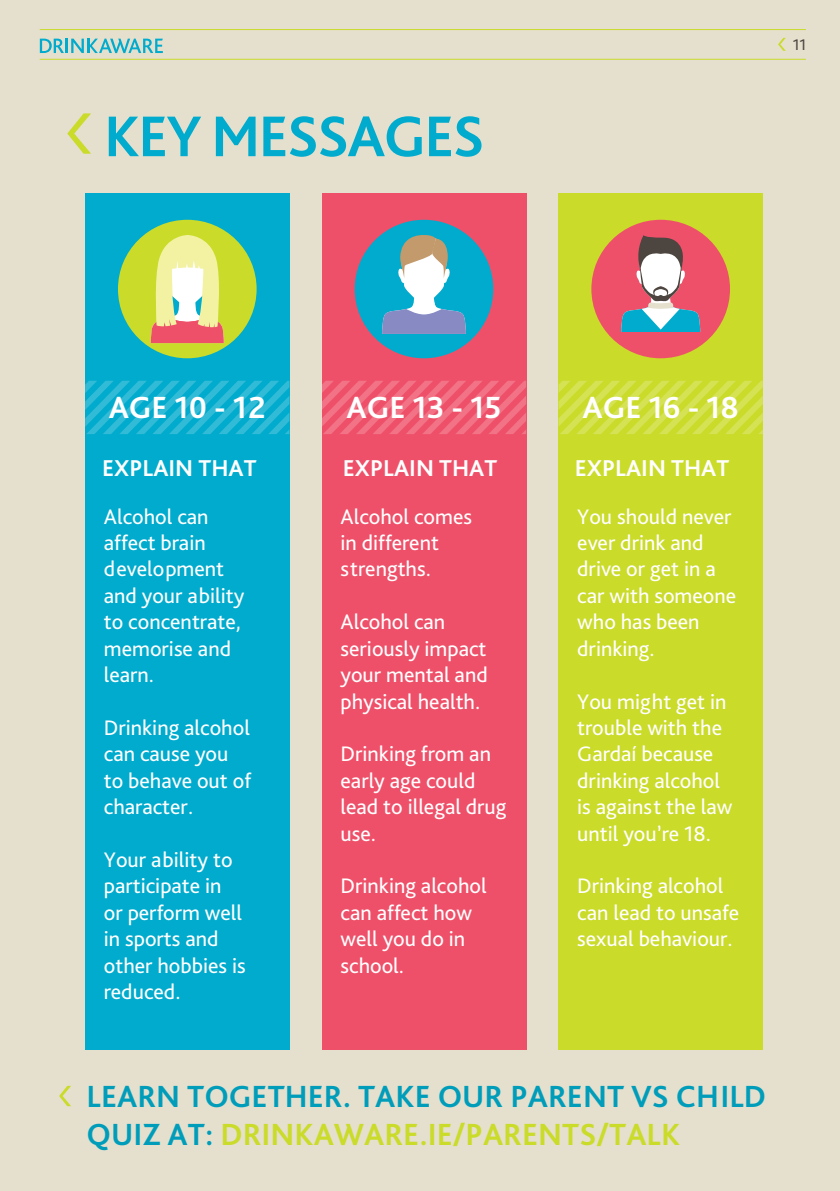
<style>
.page{position:relative;width:840px;height:1191px;background:#fff}
.page>*{position:absolute;margin:0;border:0;box-sizing:border-box;transform-origin:0 0}
.t1{font:700 60px "Bliss Pro";letter-spacing:-.03em;color:#00abcd}
.t2{font:700 32px/38.4px "Bliss Pro";color:#009dba}
.t3{font:700 32px "Bliss Pro";color:#fff}
.t4{font:700 24px "Bliss Pro";color:#fff}
.t5{font:22px/26.4px "Bliss Pro";color:#fff}
.t6{font:16px "Bliss Pro";color:#4d453f}
.s1{color:#cadb2a}
</style>
<div class="page">
<div style="left:0;top:0;width:839px;height:1191px;background:#e5e0ce"></div>
<svg style="left:778px;top:38px;width:7px;height:13px"></svg>
<hr style="left:40px;top:59px;width:765px;height:1px;background:#cadb2a">
<hr style="left:40px;top:29px;width:765px;height:1px;background:#cadb2a">
<div style="left:85px;top:194px;width:204px;height:856px;background:#00abcd"></div>
<div style="left:321px;top:194px;width:205px;height:856px;background:#ef5069"></div>
<div style="left:558px;top:194px;width:204px;height:856px;background:#cadb2a"></div>
<div style="left:118px;top:220px;width:138px;height:138px;background:#cadb2a;border-radius:50%"></div>
<svg style="left:151px;top:235px;width:73px;height:108px"></svg>
<svg style="left:85px;top:381px;width:204px;height:53px"></svg>
<div style="left:354px;top:220px;width:139px;height:138px;background:#00abcd;border-radius:50%"></div>
<svg style="left:382px;top:235px;width:83px;height:99px"></svg>
<svg style="left:321px;top:381px;width:205px;height:53px"></svg>
<div style="left:591px;top:220px;width:138px;height:138px;background:#ef5069;border-radius:50%"></div>
<svg style="left:621px;top:235px;width:78px;height:97px"></svg>
<svg style="left:558px;top:381px;width:204px;height:53px"></svg>
<svg style="left:59px;top:1085px;width:12px;height:21px"></svg>
<svg style="left:67px;top:113px;width:24px;height:41px"></svg>
<svg style="left:40px;top:39px;width:123px;height:14px"></svg>
<h1 class="t1" style="left:104px;top:99px;width:382px">KEY MESSAGES</h1>
<p class="t6" style="left:792px;top:35px;width:15px">11</p>
<h2 class="t3" style="left:109px;top:387px;width:158px">AGE 10 - 12</h2>
<h2 class="t3" style="left:346px;top:387px;width:156px">AGE 13 - 15</h2>
<h2 class="t3" style="left:582px;top:387px;width:158px">AGE 16 - 18</h2>
<p class="t4" style="left:102px;top:453px;width:156px">EXPLAIN THAT</p>
<p class="t4" style="left:342px;top:453px;width:156px">EXPLAIN THAT</p>
<p class="t4" style="left:574px;top:453px;width:156px">EXPLAIN THAT</p>
<p class="t5" style="left:104px;top:502px;width:142px">Alcohol can affect brain development and your ability to concentrate, memorise and learn.</p>
<p class="t5" style="left:104px;top:714px;width:149px">Drinking alcohol can cause you to behave out of character.</p>
<p class="t5" style="left:104px;top:846px;width:143px">Your ability to participate in or perform well in sports and other hobbies is reduced.</p>
<p class="t5" style="left:340px;top:502px;width:133px">Alcohol comes in different strengths.</p>
<p class="t5" style="left:340px;top:608px;width:149px">Alcohol can seriously impact your mental and physical health.</p>
<p class="t5" style="left:340px;top:740px;width:167px">Drinking from an early age could lead to illegal drug use.</p>
<p class="t5" style="left:340px;top:872px;width:147px">Drinking alcohol can affect how well you do in school.</p>
<p class="t5" style="left:577px;top:502px;width:160px">You should never ever drink and drive or get in a car with someone who has been drinking.</p>
<p class="t5" style="left:577px;top:687px;width:157px">You might get in trouble with the<br>Gardaí because drinking alcohol is against the law until you’re 18.</p>
<p class="t5" style="left:577px;top:872px;width:163px">Drinking alcohol can lead to unsafe sexual behaviour.</p>
<h2 class="t2" style="left:86px;top:1076px;width:680px">LEARN TOGETHER. TAKE OUR PARENT VS CHILD<br>QUIZ AT: <span class="s1">DRINKAWARE.IE/PARENTS/TALK</span></h2>
</div>
